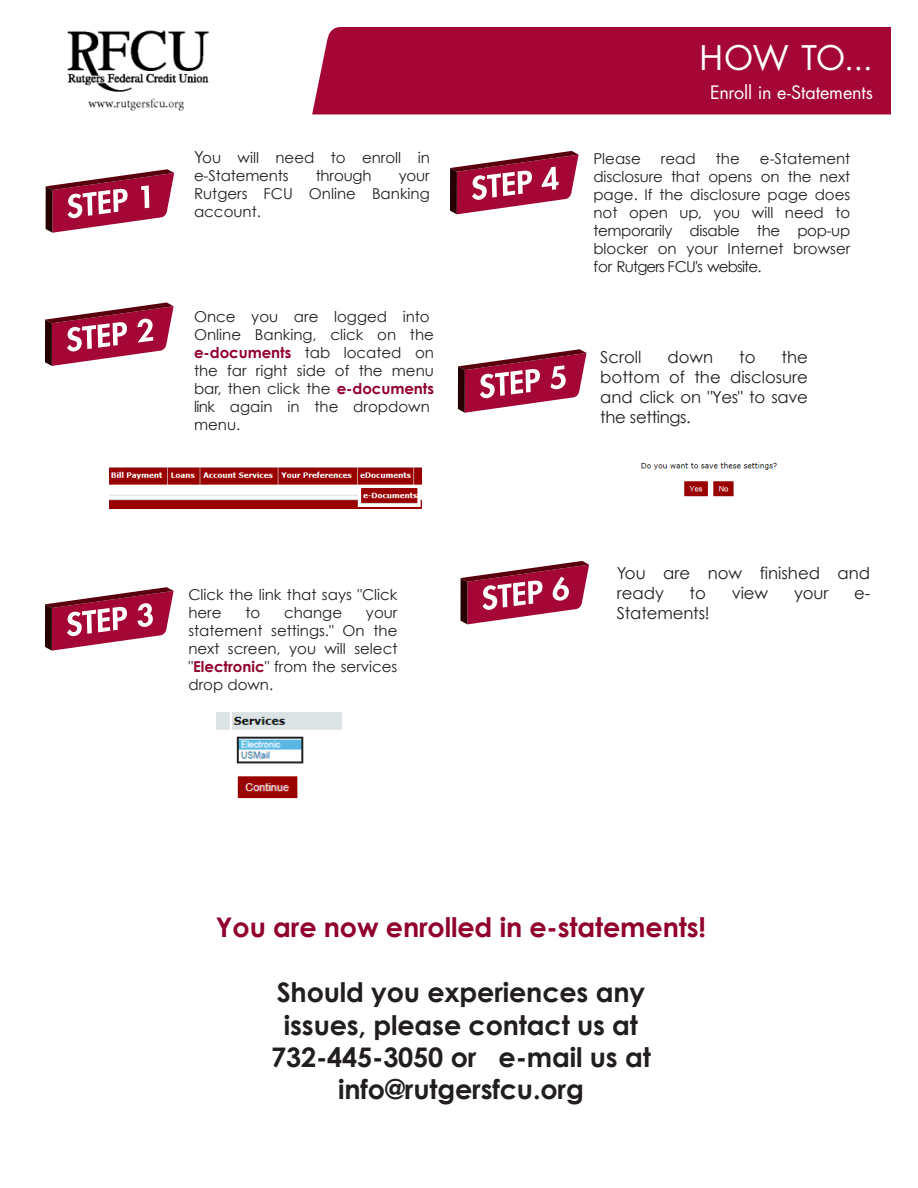
<style>
.page{position:relative;width:918px;height:1188px;background:#fff}
.page>*{position:absolute;margin:0;border:0;box-sizing:border-box;transform-origin:0 0}
.t1{font:33px "Futura Std";color:#fff}
.t2{font:700 27px/32.4px "Century Gothic";letter-spacing:-.005em;color:#221e1f;text-align:center}
.t3{font:700 27px "Century Gothic";letter-spacing:-.005em;color:#91002d}
.t4{font:18px "Futura Std";letter-spacing:-.005em;color:#fff}
.t5{font:16.5px/19.8px "Century Gothic";color:#231f20}
.t6{font:15px/18px "Century Gothic";color:#231f20}
.s1{font-size:16.5px}
.s2{font-weight:700;color:#91002d}
</style>
<div class="page">
<div style="left:312px;top:27px;width:579px;height:87px;background:#a40736"></div>
<svg style="left:46px;top:169px;width:128px;height:64px"></svg>
<svg style="left:45px;top:302px;width:129px;height:64px"></svg>
<svg style="left:45px;top:587px;width:129px;height:64px"></svg>
<svg style="left:450px;top:151px;width:129px;height:63px"></svg>
<svg style="left:458px;top:349px;width:129px;height:64px"></svg>
<svg style="left:460px;top:561px;width:129px;height:63px"></svg>
<img style="left:110px;top:467px;width:312px;height:41px">
<img style="left:217px;top:712px;width:125px;height:87px">
<img style="left:641px;top:462px;width:136px;height:35px">
<img style="left:67px;top:30px;width:142px;height:81px">
<p class="t6" style="left:194px;top:148px;width:237px;line-height:18.6px"><span class="s1">Y</span>ou will need to enroll in e-Statements</p>
<p class="t6" style="left:316px;top:167px;width:58px">through</p>
<p class="t6" style="left:194px;top:167px;width:237px;text-align:justify;text-indent:205px">your Rutgers FCU Online Banking account.</p>
<p class="t6" style="left:194px;top:307px;width:241px">Once you are logged into<br>Online Banking, click on the <span class="s2">e-documents</span> tab located on the far right side of the menu bar, then click the <span class="s2">e-documents </span>link again in the dropdown menu.</p>
<p class="t6" style="left:188px;top:586px;width:211px">Click the link that says "Click here</p>
<p class="t6" style="left:245px;top:604px;width:16px">to</p>
<p class="t6" style="left:284px;top:604px;width:60px">change</p>
<p class="t6" style="left:188px;top:604px;width:211px;text-align:justify;text-indent:178px">your statement settings." On the next screen, you will select "<span class="s2">Electronic</span>" from the services drop down.</p>
<h1 class="t1" style="left:700px;top:37px;width:175px">HOW TO...</h1>
<p class="t4" style="left:710px;top:80px;width:164px">Enroll in e-Statements</p>
<p class="t6" style="left:593px;top:149px;width:258px;text-align:justify;text-indent:167px">e-Statement disclosure that opens on the next page. If the disclosure page does not open up, you will need to temporarily disable the pop-up blocker on your Internet browser for Rutgers FCU's website.</p>
<p class="t6" style="left:593px;top:149px;width:49px">Please</p>
<p class="t6" style="left:661px;top:149px;width:36px">read</p>
<p class="t6" style="left:716px;top:149px;width:25px">the</p>
<p class="t5" style="left:600px;top:347px;width:43px">Scroll</p>
<p class="t5" style="left:668px;top:347px;width:47px">down</p>
<p class="t5" style="left:739px;top:347px;width:18px">to</p>
<p class="t5" style="left:600px;top:347px;width:209px;text-align:justify;text-indent:181px">the bottom of the disclosure and click on "Yes" to save the settings.</p>
<p class="t5" style="left:617px;top:563px;width:255px">You are now finished and ready</p>
<p class="t5" style="left:690px;top:583px;width:18px">to</p>
<p class="t5" style="left:732px;top:583px;width:38px">view</p>
<p class="t5" style="left:794px;top:583px;width:36px">your</p>
<p class="t5" style="left:854px;top:583px;width:18px">e-</p>
<p class="t5" style="left:617px;top:603px;width:95px">Statements!</p>
<h2 class="t3" style="left:216px;top:907px;width:491px">You are now enrolled in e-statements!</h2>
<h2 class="t2" style="left:271px;top:975px;width:381px">Should you experiences any issues, please contact us at<br>732-445-3050 or e-mail us at info@rutgersfcu.org</h2>
</div>
